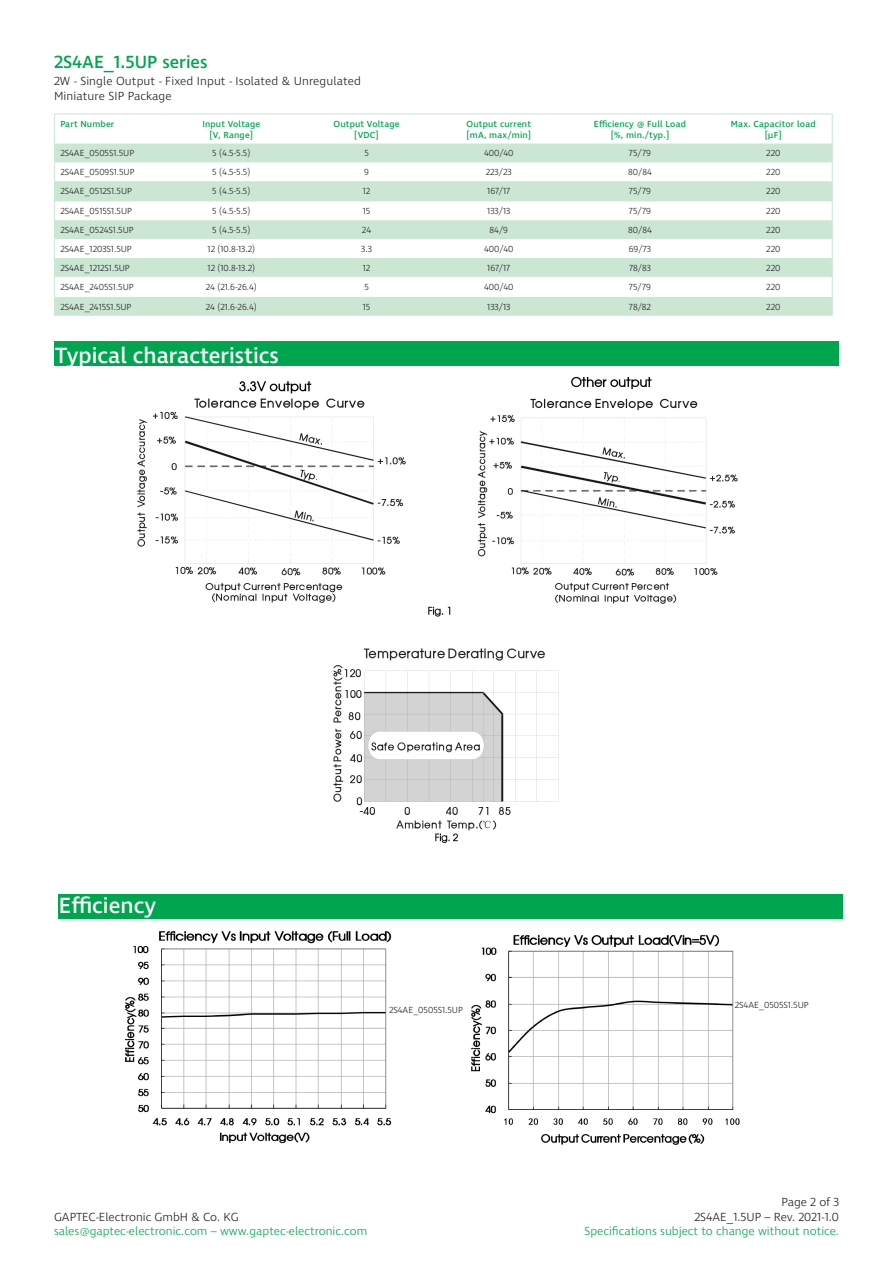
<style>
.page{position:relative;width:893px;height:1263px;background:#fff}
.page>*{position:absolute;margin:0;border:0;box-sizing:border-box;transform-origin:0 0}
.t1{font:500 22.5px "Ingra";color:#fff}
.t2{font:500 18px "Ingra";color:#00a54f}
.t3{font:300 12px/14.4px "Ingra";letter-spacing:.01em;color:#231f20;text-align:right}
.t4{font:300 12px "Ingra";color:#00a54f}
.t5{font:300 9px "Ingra";color:#231f20}
.t6{font:500 9px "Ingra";letter-spacing:.02em;color:#00a54f}
</style>
<div class="page">
<svg style="left:55px;top:144px;width:777px;height:172px;fill:#cbe6d3"></svg>
<hr style="left:54px;top:114px;width:1px;height:30px;background:#cbe6d3">
<hr style="left:54px;top:113px;width:108px;height:1px;background:#cbe6d3">
<hr style="left:162px;top:113px;width:139px;height:1px;background:#cbe6d3">
<hr style="left:301px;top:113px;width:131px;height:1px;background:#cbe6d3">
<hr style="left:432px;top:113px;width:134px;height:1px;background:#cbe6d3">
<hr style="left:566px;top:113px;width:148px;height:1px;background:#cbe6d3">
<hr style="left:714px;top:113px;width:119px;height:1px;background:#cbe6d3">
<hr style="left:832px;top:114px;width:1px;height:30px;background:#cbe6d3">
<svg style="left:832px;top:144px;width:1px;height:172px"></svg>
<svg style="left:54px;top:144px;width:1px;height:172px"></svg>
<div style="left:54px;top:341px;width:785px;height:25px;background:#00a54f"></div>
<img style="left:137px;top:376px;width:601px;height:241px">
<img style="left:333px;top:648px;width:226px;height:195px">
<div style="left:58px;top:893px;width:785px;height:25px;background:#00a54f"></div>
<img style="left:125px;top:931px;width:615px;height:214px">
<h2 class="t2" style="left:54px;top:50px;width:155px">2S4AE_1.5UP series</h2>
<h3 class="t3" style="left:54px;top:75px;width:308px;text-align:left">2W - Single Output - Fixed Input - Isolated &amp; Unregulated<br>Miniature SIP Package</h3>
<p class="t6" style="left:60px;top:118px;width:55px">Part Number</p>
<p class="t6" style="left:202px;top:118px;width:59px">Input Voltage</p>
<p class="t6" style="left:209px;top:129px;width:45px">[V, Range]</p>
<p class="t6" style="left:334px;top:118px;width:67px">Output Voltage</p>
<p class="t6" style="left:354px;top:129px;width:26px">[VDC]</p>
<p class="t6" style="left:467px;top:118px;width:66px">Output current</p>
<p class="t6" style="left:466px;top:129px;width:66px">[mA, max/min]</p>
<p class="t6" style="left:594px;top:118px;width:94px">Efficiency @ Full Load</p>
<p class="t6" style="left:611px;top:129px;width:60px">[%, min./typ.]</p>
<p class="t6" style="left:731px;top:118px;width:86px">Max. Capacitor load</p>
<p class="t6" style="left:765px;top:129px;width:18px">[µF]</p>
<p class="t5" style="left:60px;top:148px;width:75px">2S4AE_0505S1.5UP</p>
<p class="t5" style="left:212px;top:148px;width:40px">5 (4.5-5.5)</p>
<p class="t5" style="left:364px;top:148px;width:6px">5</p>
<p class="t5" style="left:484px;top:148px;width:31px">400/40</p>
<p class="t5" style="left:629px;top:148px;width:24px">75/79</p>
<p class="t5" style="left:766px;top:148px;width:16px">220</p>
<p class="t5" style="left:60px;top:167px;width:76px">2S4AE_0509S1.5UP</p>
<p class="t5" style="left:212px;top:167px;width:40px">5 (4.5-5.5)</p>
<p class="t5" style="left:364px;top:167px;width:6px">9</p>
<p class="t5" style="left:486px;top:167px;width:27px">223/23</p>
<p class="t5" style="left:628px;top:167px;width:25px">80/84</p>
<p class="t5" style="left:766px;top:167px;width:16px">220</p>
<p class="t5" style="left:60px;top:185px;width:73px">2S4AE_0512S1.5UP</p>
<p class="t5" style="left:212px;top:185px;width:40px">5 (4.5-5.5)</p>
<p class="t5" style="left:363px;top:185px;width:9px">12</p>
<p class="t5" style="left:487px;top:185px;width:25px">167/17</p>
<p class="t5" style="left:629px;top:185px;width:24px">75/79</p>
<p class="t5" style="left:766px;top:185px;width:16px">220</p>
<p class="t5" style="left:60px;top:206px;width:73px">2S4AE_0515S1.5UP</p>
<p class="t5" style="left:212px;top:206px;width:40px">5 (4.5-5.5)</p>
<p class="t5" style="left:363px;top:206px;width:9px">15</p>
<p class="t5" style="left:487px;top:206px;width:25px">133/13</p>
<p class="t5" style="left:629px;top:206px;width:24px">75/79</p>
<p class="t5" style="left:766px;top:206px;width:16px">220</p>
<p class="t5" style="left:60px;top:224px;width:75px">2S4AE_0524S1.5UP</p>
<p class="t5" style="left:212px;top:224px;width:40px">5 (4.5-5.5)</p>
<p class="t5" style="left:362px;top:224px;width:11px">24</p>
<p class="t5" style="left:489px;top:224px;width:20px">84/9</p>
<p class="t5" style="left:628px;top:224px;width:25px">80/84</p>
<p class="t5" style="left:766px;top:224px;width:16px">220</p>
<p class="t5" style="left:60px;top:243px;width:73px">2S4AE_1203S1.5UP</p>
<p class="t5" style="left:208px;top:243px;width:49px">12 (10.8-13.2)</p>
<p class="t5" style="left:361px;top:243px;width:12px">3.3</p>
<p class="t5" style="left:484px;top:243px;width:31px">400/40</p>
<p class="t5" style="left:629px;top:243px;width:24px">69/73</p>
<p class="t5" style="left:766px;top:243px;width:16px">220</p>
<p class="t5" style="left:60px;top:262px;width:71px">2S4AE_1212S1.5UP</p>
<p class="t5" style="left:208px;top:262px;width:49px">12 (10.8-13.2)</p>
<p class="t5" style="left:363px;top:262px;width:9px">12</p>
<p class="t5" style="left:487px;top:262px;width:25px">167/17</p>
<p class="t5" style="left:629px;top:262px;width:23px">78/83</p>
<p class="t5" style="left:766px;top:262px;width:16px">220</p>
<p class="t5" style="left:60px;top:281px;width:75px">2S4AE_2405S1.5UP</p>
<p class="t5" style="left:206px;top:281px;width:53px">24 (21.6-26.4)</p>
<p class="t5" style="left:364px;top:281px;width:6px">5</p>
<p class="t5" style="left:484px;top:281px;width:31px">400/40</p>
<p class="t5" style="left:629px;top:281px;width:24px">75/79</p>
<p class="t5" style="left:766px;top:281px;width:16px">220</p>
<p class="t5" style="left:60px;top:301px;width:73px">2S4AE_2415S1.5UP</p>
<p class="t5" style="left:206px;top:301px;width:53px">24 (21.6-26.4)</p>
<p class="t5" style="left:363px;top:301px;width:9px">15</p>
<p class="t5" style="left:487px;top:301px;width:25px">133/13</p>
<p class="t5" style="left:629px;top:301px;width:24px">78/82</p>
<p class="t5" style="left:766px;top:301px;width:16px">220</p>
<p class="t1" style="left:55px;top:341px;width:225px">Typical characteristics</p>
<p class="t1" style="left:59px;top:892px;width:99px">Efficiency</p>
<p class="t5" style="left:389px;top:1005px;width:75px">2S4AE_0505S1.5UP</p>
<h3 class="t3" style="left:54px;top:1210px;width:186px">GAPTEC-Electronic GmbH &amp; Co. KG</h3>
<h3 class="t4" style="left:54px;top:1223px;width:315px">sales@gaptec-electronic.com – www.gaptec-electronic.com</h3>
<p class="t5" style="left:735px;top:999px;width:75px">2S4AE_0505S1.5UP</p>
<h3 class="t3" style="left:694px;top:1195px;width:146px">Page 2 of 3<br>2S4AE_1.5UP – Rev. 2021-1.0</h3>
<h3 class="t4" style="left:585px;top:1223px;width:256px">Specifications subject to change without notice.</h3>
</div>
